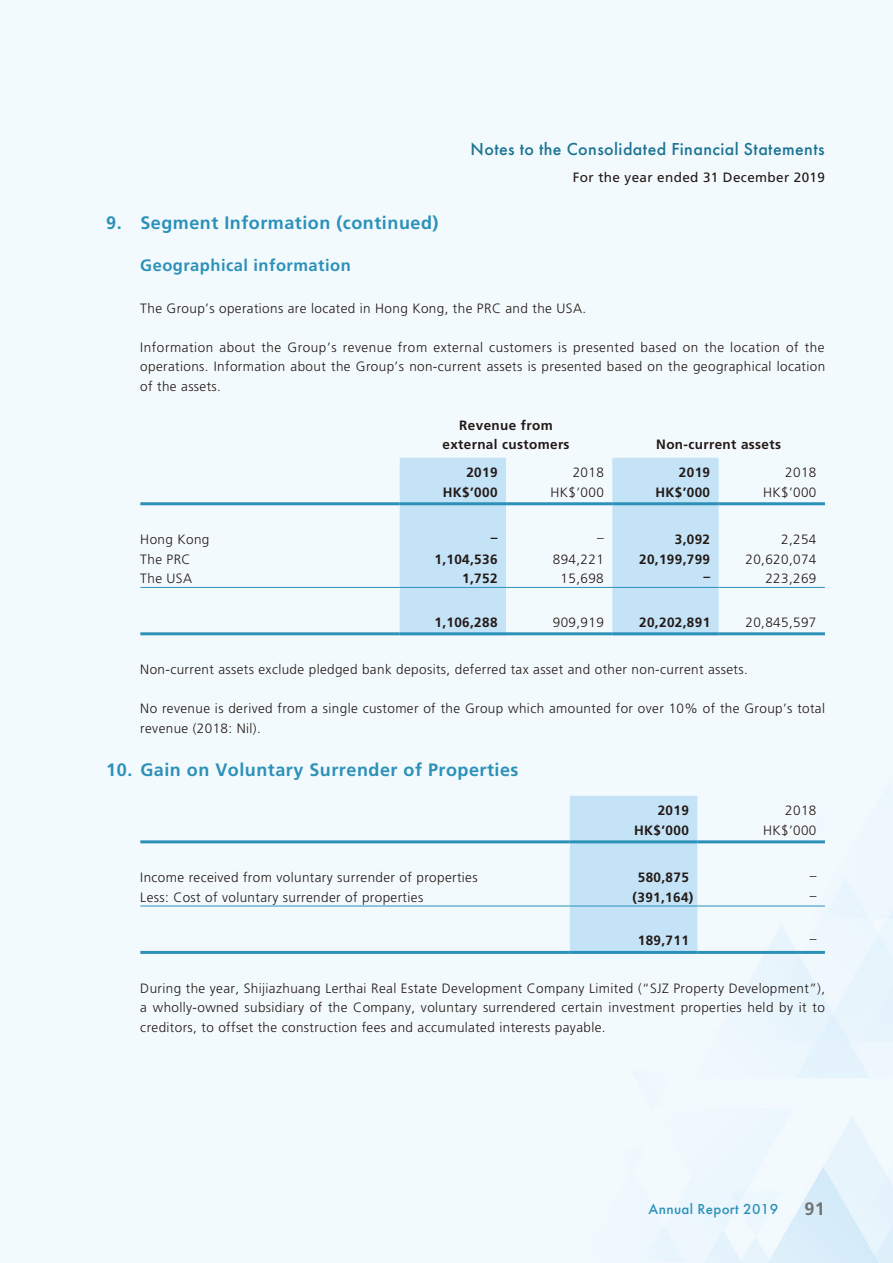
<style>
.page{position:relative;width:893px;height:1263px;background:#fff}
.page>*{position:absolute;margin:0;border:0;box-sizing:border-box;transform-origin:0 0}
.t1{font:700 18px "Frutiger LT Std";letter-spacing:.03em;color:#2c91b9}
.t2{font:500 18px "Futura PT";letter-spacing:.025em;color:#1c7494}
.t3{font:700 18px "Frutiger LT Std";color:#727272}
.t4{font:700 16.5px "Frutiger LT Std";letter-spacing:.03em;color:#2c91b9}
.t5{font:500 15px "Futura PT";letter-spacing:.025em;color:#2c91b9}
.t6{font:300 13.5px/19.5px "Frutiger LT Std";letter-spacing:.03em;color:#231916;text-align:justify}
.t7{font:700 13.5px/19.5px "Frutiger LT Std";letter-spacing:.03em;color:#231916;text-align:center}
.t8{font:13.5px "Frutiger LT Std";letter-spacing:.03em;color:#231916}
</style>
<div class="page">
<svg style="left:400px;top:458px;width:319px;height:174px;fill:#c4e3f7"></svg>
<hr style="left:140px;top:502px;width:260px;height:3px;background:#2c91b9">
<hr style="left:400px;top:502px;width:106px;height:3px;background:#2c91b9">
<hr style="left:506px;top:502px;width:106px;height:3px;background:#2c91b9">
<hr style="left:612px;top:502px;width:107px;height:3px;background:#2c91b9">
<hr style="left:719px;top:502px;width:106px;height:3px;background:#2c91b9">
<hr style="left:140px;top:587px;width:260px;height:1px;background:#2c91b9">
<hr style="left:400px;top:587px;width:106px;height:1px;background:#2c91b9">
<hr style="left:506px;top:587px;width:106px;height:1px;background:#2c91b9">
<hr style="left:612px;top:587px;width:107px;height:1px;background:#2c91b9">
<hr style="left:719px;top:587px;width:106px;height:1px;background:#2c91b9">
<hr style="left:140px;top:632px;width:260px;height:3px;background:#2c91b9">
<hr style="left:400px;top:632px;width:106px;height:3px;background:#2c91b9">
<hr style="left:506px;top:632px;width:106px;height:3px;background:#2c91b9">
<hr style="left:612px;top:632px;width:107px;height:3px;background:#2c91b9">
<hr style="left:719px;top:632px;width:106px;height:3px;background:#2c91b9">
<div style="left:570px;top:796px;width:127px;height:155px;background:#c4e3f7"></div>
<hr style="left:140px;top:840px;width:430px;height:3px;background:#2c91b9">
<hr style="left:570px;top:840px;width:127px;height:3px;background:#2c91b9">
<hr style="left:697px;top:840px;width:128px;height:3px;background:#2c91b9">
<hr style="left:140px;top:906px;width:430px;height:1px;background:#2c91b9">
<hr style="left:570px;top:906px;width:127px;height:1px;background:#2c91b9">
<hr style="left:697px;top:906px;width:128px;height:1px;background:#2c91b9">
<hr style="left:140px;top:951px;width:430px;height:3px;background:#2c91b9">
<hr style="left:570px;top:951px;width:127px;height:3px;background:#2c91b9">
<hr style="left:697px;top:951px;width:128px;height:3px;background:#2c91b9">
<h1 class="t2" style="left:471px;top:138px;width:356px">Notes to the Consolidated Financial Statements</h1>
<p class="t8" style="left:573px;top:170px;width:254px">For the year ended 31 December 2019</p>
<h1 class="t1" style="left:106px;top:212px;width:334px">9. Segment Information (continued)</h1>
<p class="t4" style="left:140px;top:255px;width:212px">Geographical information</p>
<p class="t6" style="left:140px;top:298px;width:447px">The Group’s operations are located in Hong Kong, the PRC and the USA.</p>
<p class="t6" style="left:140px;top:337px;width:686px">Information about the Group’s revenue from external customers is presented based on the location of the operations. Information about the Group’s non-current assets is presented based on the geographical location of the assets.</p>
<p class="t7" style="left:442px;top:415px;width:129px">Revenue from external customers</p>
<p class="t7" style="left:656px;top:435px;width:126px">Non-current assets</p>
<p class="t7" style="left:466px;top:463px;width:33px">2019</p>
<p class="t6" style="left:573px;top:463px;width:33px">2018</p>
<p class="t7" style="left:679px;top:463px;width:33px">2019</p>
<p class="t6" style="left:785px;top:463px;width:33px">2018</p>
<p class="t7" style="left:443px;top:482px;width:56px">HK$’000</p>
<p class="t6" style="left:551px;top:482px;width:55px">HK$’000</p>
<p class="t7" style="left:655px;top:482px;width:56px">HK$’000</p>
<p class="t6" style="left:763px;top:482px;width:55px">HK$’000</p>
<p class="t6" style="left:140px;top:530px;width:71px">Hong Kong</p>
<p class="t7" style="left:491px;top:528px;width:8px">–</p>
<p class="t6" style="left:597px;top:528px;width:8px">–</p>
<p class="t7" style="left:675px;top:530px;width:37px">3,092</p>
<p class="t6" style="left:781px;top:530px;width:37px">2,254</p>
<p class="t6" style="left:140px;top:549px;width:52px">The PRC</p>
<p class="t7" style="left:434px;top:549px;width:65px">1,104,536</p>
<p class="t6" style="left:553px;top:549px;width:53px">894,221</p>
<p class="t7" style="left:639px;top:549px;width:72px">20,199,799</p>
<p class="t6" style="left:745px;top:549px;width:72px">20,620,074</p>
<p class="t6" style="left:140px;top:569px;width:53px">The USA</p>
<p class="t7" style="left:462px;top:569px;width:37px">1,752</p>
<p class="t6" style="left:561px;top:569px;width:45px">15,698</p>
<p class="t7" style="left:703px;top:567px;width:8px">–</p>
<p class="t6" style="left:765px;top:569px;width:53px">223,269</p>
<p class="t7" style="left:434px;top:612px;width:65px">1,106,288</p>
<p class="t6" style="left:553px;top:613px;width:53px">909,919</p>
<p class="t7" style="left:639px;top:612px;width:72px">20,202,891</p>
<p class="t6" style="left:745px;top:613px;width:72px">20,845,597</p>
<p class="t6" style="left:140px;top:660px;width:609px">Non-current assets exclude pledged bank deposits, deferred tax asset and other non-current assets.</p>
<p class="t6" style="left:140px;top:699px;width:686px">No revenue is derived from a single customer of the Group which amounted for over 10% of the Group’s total revenue (2018: Nil).</p>
<h1 class="t1" style="left:106px;top:759px;width:414px">10. Gain on Voluntary Surrender of Properties</h1>
<p class="t7" style="left:658px;top:801px;width:33px">2019</p>
<p class="t6" style="left:785px;top:801px;width:33px">2018</p>
<p class="t7" style="left:634px;top:820px;width:56px">HK$’000</p>
<p class="t6" style="left:763px;top:821px;width:55px">HK$’000</p>
<p class="t6" style="left:140px;top:868px;width:339px">Income received from voluntary surrender of properties</p>
<p class="t7" style="left:638px;top:868px;width:53px">580,875</p>
<p class="t6" style="left:810px;top:866px;width:8px">–</p>
<p class="t6" style="left:140px;top:888px;width:284px">Less: Cost of voluntary surrender of properties</p>
<p class="t7" style="left:633px;top:887px;width:62px">(391,164)</p>
<p class="t6" style="left:810px;top:886px;width:8px">–</p>
<p class="t7" style="left:638px;top:931px;width:53px">189,711</p>
<p class="t6" style="left:810px;top:929px;width:8px">–</p>
<p class="t6" style="left:140px;top:979px;width:686px">During the year, Shijiazhuang Lerthai Real Estate Development Company Limited (“SJZ Property Development”), a wholly-owned subsidiary of the Company, voluntary surrendered certain investment properties held by it to creditors, to offset the construction fees and accumulated interests payable.</p>
<p class="t5" style="left:649px;top:1199px;width:131px">Annual Report 2019</p>
<h1 class="t3" style="left:804px;top:1198px;width:22px">91</h1>
</div>
